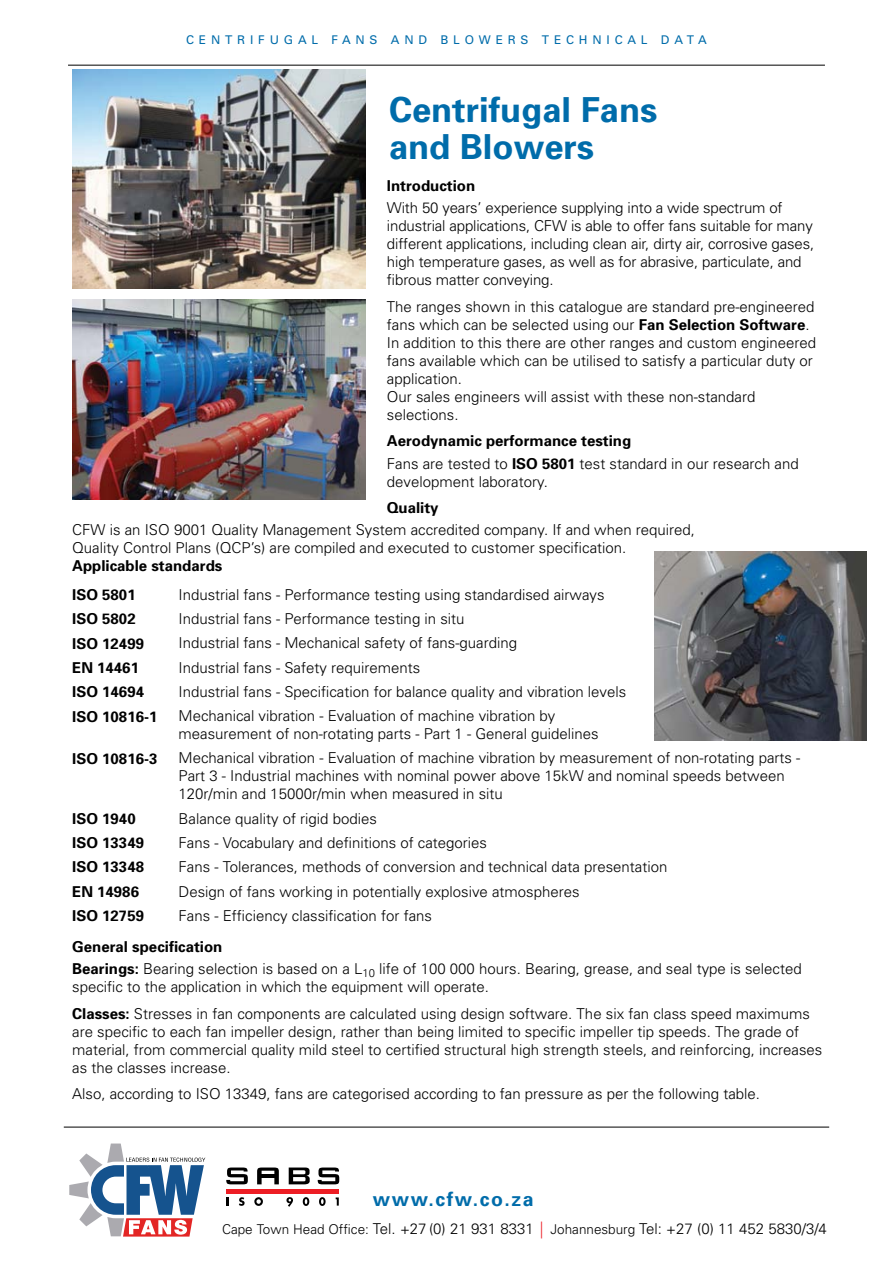
<style>
.page{position:relative;width:893px;height:1263px;background:#fff}
.page>*{position:absolute;margin:0;border:0;box-sizing:border-box;transform-origin:0 0}
.t1{font:700 34.5px/37.5px "Univers";color:#006caa}
.t2{font:700 19.5px "Univers";letter-spacing:.08em;color:#006caa}
.t3{font:300 15px/18px "Univers";color:#000}
.t4{font:700 15px/28.5px "Univers";color:#000}
.t5{font:12px "Univers";letter-spacing:.4em;color:#006caa}
.s1{font-weight:700}
.s2{font-size:13.5px}
.s3{color:#ed1d24}
</style>
<div class="page">
<svg style="left:69px;top:1143px;width:136px;height:93px"></svg>
<svg style="left:226px;top:1167px;width:22px;height:17px"></svg>
<svg style="left:257px;top:1167px;width:22px;height:17px"></svg>
<svg style="left:289px;top:1167px;width:21px;height:17px"></svg>
<svg style="left:318px;top:1167px;width:21px;height:17px"></svg>
<hr style="left:259px;top:1174px;width:19px;height:3px;background:#000">
<svg style="left:227px;top:1197px;width:2px;height:8px"></svg>
<svg style="left:239px;top:1197px;width:6px;height:9px"></svg>
<svg style="left:254px;top:1197px;width:9px;height:9px"></svg>
<svg style="left:286px;top:1197px;width:7px;height:10px"></svg>
<svg style="left:303px;top:1197px;width:6px;height:9px"></svg>
<svg style="left:319px;top:1197px;width:7px;height:9px"></svg>
<svg style="left:336px;top:1197px;width:3px;height:8px"></svg>
<div style="left:227px;top:1189px;width:112px;height:5px;background:#ed1d24"></div>
<hr style="left:64px;top:1127px;width:765px;height:1px;background:#000">
<hr style="left:68px;top:65px;width:757px;height:1px;background:#000">
<img style="left:72px;top:69px;width:294px;height:220px">
<img style="left:655px;top:551px;width:211px;height:189px">
<img style="left:72px;top:300px;width:294px;height:200px">
<p class="t5" style="left:186px;top:32px;width:366px">CENTRIFUGAL FANS AND BLOWERS TE</p>
<p class="t5" style="left:566px;top:32px;width:73px">CHNI CAL</p>
<p class="t5" style="left:661px;top:32px;width:13px">DATA</p>
<h1 class="t1" style="left:389px;top:90px;width:270px">Centrifugal Fans and Blowers</h1>
<p class="t4" style="left:387px;top:171px;width:90px">Introduction</p>
<p class="t3" style="left:387px;top:199px;width:429px">With 50 years’ experience supplying into a wide spectrum of industrial applications, CFW is able to offer fans suitable for many different applications, including clean air, dirty air, corrosive gases, high temperature gases, as well as for abrasive, particulate, and fibrous matter conveying.</p>
<p class="t3" style="left:387px;top:297px;width:431px">The ranges shown in this catalogue are standard pre-engineered fans which can be selected using our <span class="s1">Fan Selection Software</span>.<br>In addition to this there are other ranges and custom engineered fans available which can be utilised to satisfy a particular duty or application.<br>Our sales engineers will assist with these non-standard selections.</p>
<p class="t3" style="left:387px;top:430px;width:413px;line-height:22.2px"><span class="s1">Aerodynamic performance testing<br></span>Fans are tested to <span class="s1">ISO 5801</span> test standard in our research and</p>
<p class="t3" style="left:387px;top:472px;width:162px">development laboratory.</p>
<p class="t4" style="left:387px;top:493px;width:53px">Quality</p>
<p class="t3" style="left:72px;top:521px;width:624px">CFW is an ISO 9001 Quality Management System accredited company. If and when required,<br>Quality Control Plans (QCP’s) are compiled and executed to customer specification.</p>
<p class="t4" style="left:72px;top:551px;width:152px">Applicable standards<br>ISO 5801</p>
<p class="t3" style="left:179px;top:585px;width:427px">Industrial fans - Performance testing using standardised airways</p>
<p class="t4" style="left:72px;top:604px;width:65px">ISO 5802</p>
<p class="t3" style="left:179px;top:609px;width:287px">Industrial fans - Performance testing in situ</p>
<p class="t4" style="left:72px;top:628px;width:73px">ISO 12499</p>
<p class="t3" style="left:179px;top:634px;width:340px">Industrial fans - Mechanical safety of fans-guarding</p>
<p class="t4" style="left:72px;top:653px;width:68px">EN 14461</p>
<p class="t3" style="left:179px;top:658px;width:243px">Industrial fans - Safety requirements</p>
<p class="t4" style="left:72px;top:677px;width:73px">ISO 14694</p>
<p class="t3" style="left:179px;top:682px;width:449px">Industrial fans - Specification for balance quality and vibration levels</p>
<p class="t4" style="left:72px;top:701px;width:87px">ISO 10816-1</p>
<p class="t3" style="left:179px;top:707px;width:422px">Mechanical vibration - Evaluation of machine vibration by measurement of non-rotating parts - Part 1 - General guidelines</p>
<p class="t4" style="left:72px;top:743px;width:87px">ISO 10816-3</p>
<p class="t3" style="left:179px;top:749px;width:623px">Mechanical vibration - Evaluation of machine vibration by measurement of non-rotating parts -<br>Part 3 - Industrial machines with nominal power above 15kW and nominal speeds between<br>120r/min and 15000r/min when measured in situ</p>
<p class="t4" style="left:72px;top:804px;width:65px">ISO 1940</p>
<p class="t3" style="left:179px;top:809px;width:200px">Balance quality of rigid bodies</p>
<p class="t4" style="left:72px;top:828px;width:73px">ISO 13349</p>
<p class="t3" style="left:179px;top:833px;width:310px">Fans - Vocabulary and definitions of categories</p>
<p class="t4" style="left:72px;top:852px;width:73px">ISO 13348</p>
<p class="t3" style="left:179px;top:857px;width:490px">Fans - Tolerances, methods of conversion and technical data presentation</p>
<p class="t4" style="left:72px;top:876px;width:68px">EN 14986</p>
<p class="t3" style="left:179px;top:882px;width:402px">Design of fans working in potentially explosive atmospheres</p>
<p class="t4" style="left:72px;top:901px;width:73px">ISO 12759</p>
<p class="t3" style="left:179px;top:906px;width:255px">Fans - Efficiency classification for fans</p>
<p class="t3" style="left:72px;top:935px;width:731px;line-height:22.2px"><span class="s1">General specification<br>Bearings:</span> Bearing selection is based on a L<sub>10</sub> life of 100 000 hours. Bearing, grease, and seal type is selected</p>
<p class="t3" style="left:72px;top:973px;width:739px;line-height:26.5px">specific to the application in which the equipment will operate.<br><span class="s1">Classes:</span> Stresses in fan components are calculated using design software. The six fan class speed maximums</p>
<p class="t3" style="left:72px;top:1022px;width:752px">are specific to each fan impeller design, rather than being limited to specific impeller tip speeds. The grade of material, from commercial quality mild steel to certified structural high strength steels, and reinforcing, increases as the classes increase.</p>
<p class="t3" style="left:72px;top:1084px;width:689px">Also, according to ISO 13349, fans are categorised according to fan pressure as per the following table.</p>
<h2 class="t2" style="left:373px;top:1187px;width:162px">www.cfw.co.za</h2>
<p class="t3" style="left:222px;top:1219px;width:606px"><span class="s2">Cape Town Head Office:</span> Tel. +27 (0) 21 931 8331 <span class="s3">⏐</span> <span class="s2">Johannesburg</span> Tel: +27 (0) 11 452 5830/3/4</p>
</div>
